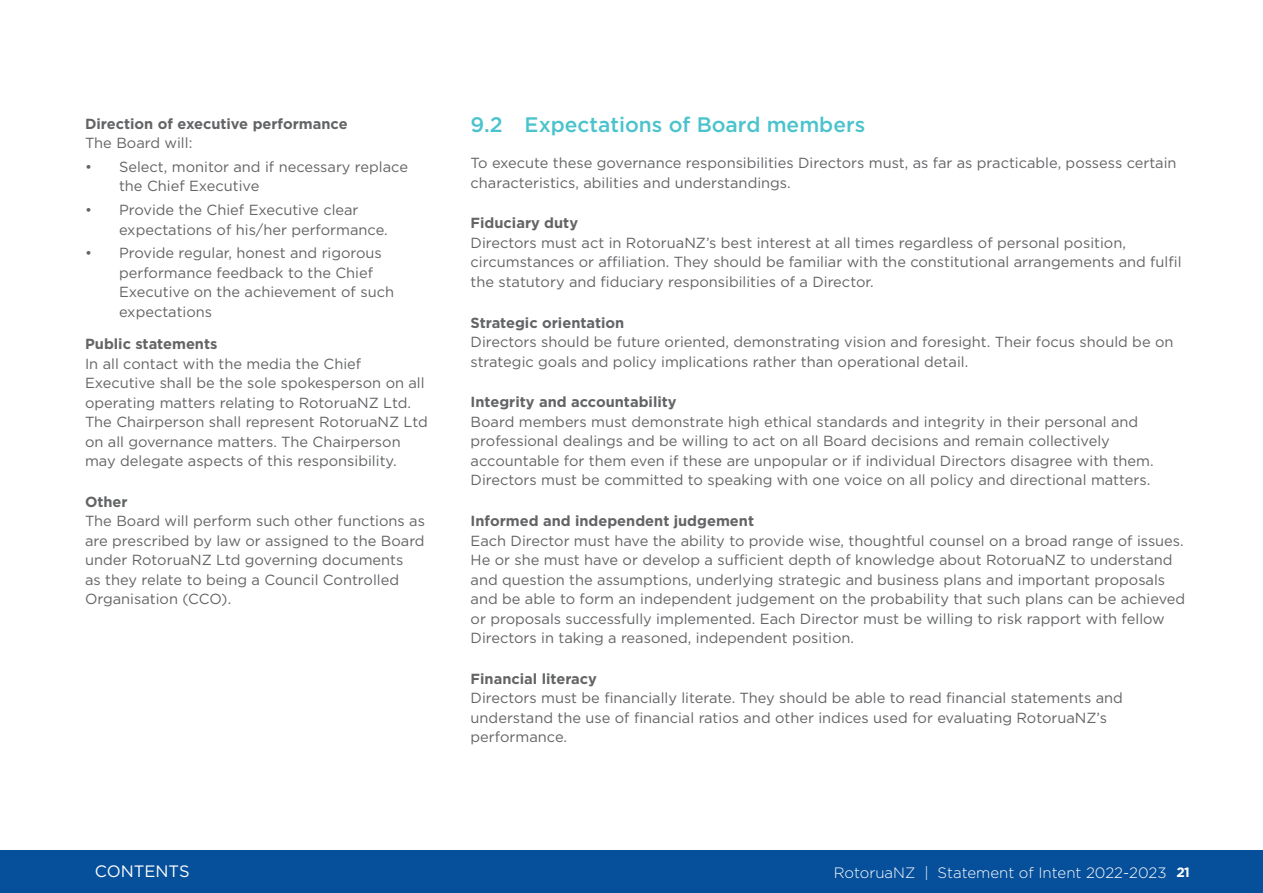
<style>
.page{position:relative;width:1263px;height:893px;background:#fff}
.page>*{position:absolute;margin:0;border:0;box-sizing:border-box;transform-origin:0 0}
.t1{font:500 21px "Gotham";color:#4ac3cc}
.t2{font:16.5px "Gotham";color:#fff}
.t3{font:300 15px "Gotham";color:#fff}
.t4{font:14.7px/19.5px "Gotham";color:#636466}
.t5{font:700 14.7px "Gotham";color:#636466}
.s1{font-weight:700;font-size:13.5px}
</style>
<div class="page">
<div style="left:0;top:850px;width:1263px;height:43px;background:#064f9b"></div>
<p class="t5" style="left:85px;top:114px;width:264px">Direction of executive performance</p>
<p class="t4" style="left:85px;top:133px;width:109px">The Board will:</p>
<p class="t4" style="left:119px;top:157px;width:290px;text-indent:-34px">• Select, monitor and if necessary replace the Chief Executive</p>
<p class="t4" style="left:119px;top:200px;width:270px;text-indent:-34px">• Provide the Chief Executive clear expectations of his/her performance.</p>
<p class="t4" style="left:119px;top:243px;width:276px;text-indent:-34px">• Provide regular, honest and rigorous performance feedback to the Chief<br>Executive on the achievement of such expectations</p>
<p class="t5" style="left:85px;top:334px;width:134px">Public statements</p>
<p class="t4" style="left:85px;top:353px;width:344px">In all contact with the media the Chief Executive shall be the sole spokesperson on all operating matters relating to RotoruaNZ Ltd.<br>The Chairperson shall represent RotoruaNZ Ltd on all governance matters. The Chairperson may delegate aspects of this responsibility.</p>
<p class="t5" style="left:85px;top:492px;width:44px">Other</p>
<p class="t4" style="left:85px;top:511px;width:341px">The Board will perform such other functions as are prescribed by law or assigned to the Board under RotoruaNZ Ltd governing documents<br>as they relate to being a Council Controlled Organisation (CCO).</p>
<h1 class="t1" style="left:471px;top:110px;width:396px">9.2 Expectations of Board members</h1>
<p class="t4" style="left:471px;top:153px;width:707px">To execute these governance responsibilities Directors must, as far as practicable, possess certain characteristics, abilities and understandings.</p>
<p class="t5" style="left:471px;top:213px;width:109px">Fiduciary duty</p>
<p class="t4" style="left:471px;top:233px;width:712px">Directors must act in RotoruaNZ’s best interest at all times regardless of personal position, circumstances or affiliation. They should be familiar with the constitutional arrangements and fulfil the statutory and fiduciary responsibilities of a Director.</p>
<p class="t5" style="left:471px;top:313px;width:155px">Strategic orientation</p>
<p class="t4" style="left:471px;top:332px;width:704px">Directors should be future oriented, demonstrating vision and foresight. Their focus should be on strategic goals and policy implications rather than operational detail.</p>
<p class="t5" style="left:471px;top:392px;width:208px">Integrity and accountability</p>
<p class="t4" style="left:471px;top:412px;width:685px">Board members must demonstrate high ethical standards and integrity in their personal and professional dealings and be willing to act on all Board decisions and remain collectively accountable for them even if these are unpopular or if individual Directors disagree with them.<br>Directors must be committed to speaking with one voice on all policy and directional matters.</p>
<p class="t5" style="left:471px;top:511px;width:285px">Informed and independent judgement</p>
<p class="t4" style="left:471px;top:530px;width:716px">Each Director must have the ability to provide wise, thoughtful counsel on a broad range of issues.<br>He or she must have or develop a sufficient depth of knowledge about RotoruaNZ to understand and question the assumptions, underlying strategic and business plans and important proposals and be able to form an independent judgement on the probability that such plans can be achieved or proposals successfully implemented. Each Director must be willing to risk rapport with fellow Directors in taking a reasoned, independent position.</p>
<p class="t5" style="left:471px;top:669px;width:128px">Financial literacy</p>
<p class="t4" style="left:471px;top:688px;width:654px">Directors must be financially literate. They should be able to read financial statements and understand the use of financial ratios and other indices used for evaluating RotoruaNZ’s performance.</p>
<p class="t2" style="left:95px;top:861px;width:96px">CONTENTS</p>
<p class="t3" style="left:834px;top:863px;width:358px">RotoruaNZ | Statement of Intent 2022-2023 <span class="s1">21</span></p>
</div>
